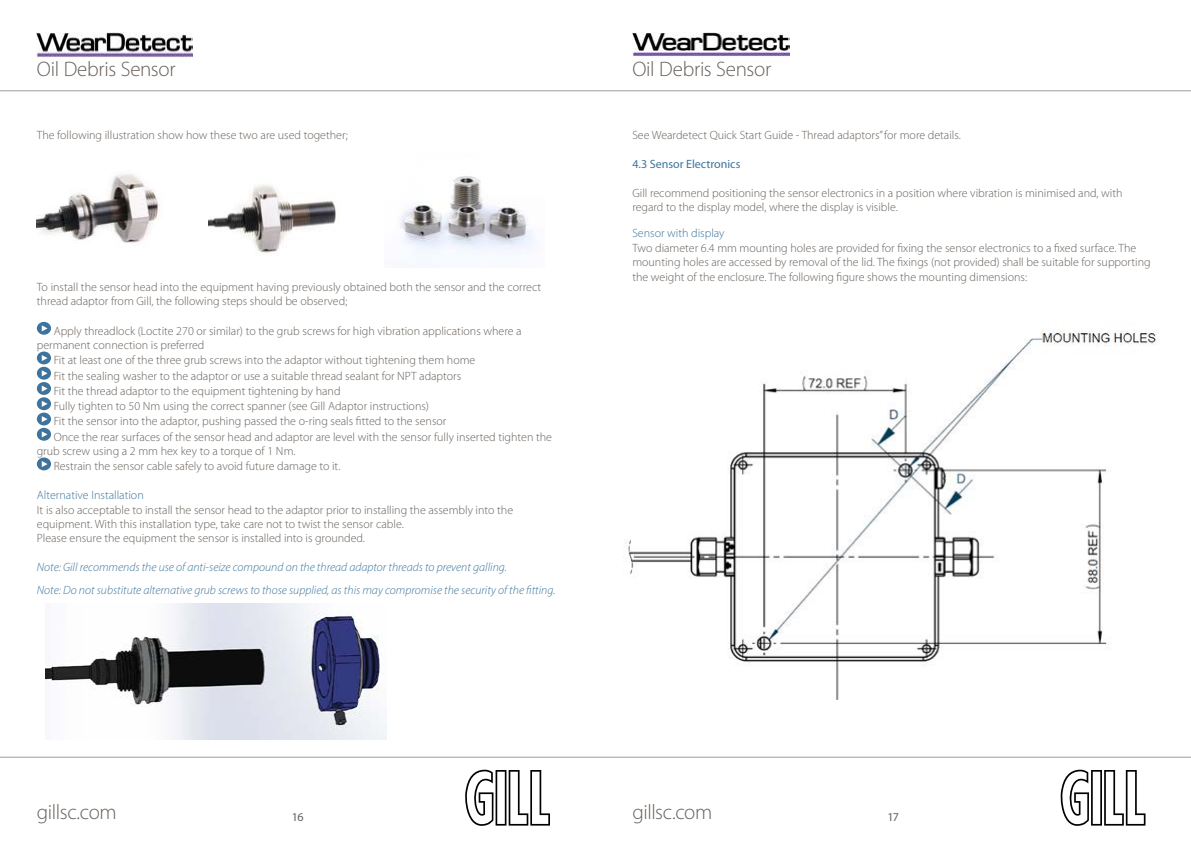
<style>
.page{position:relative;width:1191px;height:842px;background:#fff}
.page>*{position:absolute;margin:0;border:0;box-sizing:border-box;transform-origin:0 0}
.t1{font:300 21px "Myriad Pro";letter-spacing:-.015em;color:#67605a}
.t2{font:300 12px/14.4px "Myriad Pro";color:#67605a}
.t3{font:italic 300 12px/22.9px "Myriad Pro";color:#3c749b}
.t4{font:300 12px "Myriad Pro";color:#3c749b}
.t5{font:12px "Myriad Pro";color:#3c749b}
.t6{font:12px "Myriad Pro";color:#67605a}
</style>
<div class="page">
<img style="left:36px;top:32px;width:157px;height:27px">
<img style="left:632px;top:32px;width:157px;height:26px">
<hr style="left:0;top:91px;width:1191px;height:1px;background:#9d9d9c">
<hr style="left:0;top:757px;width:1191px;height:1px;background:#9d9d9c">
<svg style="left:465px;top:770px;width:85px;height:56px"></svg>
<svg style="left:1060px;top:770px;width:85px;height:56px"></svg>
<img style="left:623px;top:330px;width:536px;height:369px">
<img style="left:46px;top:603px;width:340px;height:137px">
<svg style="left:37px;top:322px;width:14px;height:13px"></svg>
<svg style="left:42px;top:325px;width:6px;height:6px"></svg>
<svg style="left:37px;top:351px;width:14px;height:13px"></svg>
<svg style="left:42px;top:355px;width:6px;height:6px"></svg>
<div style="left:37px;top:367px;width:14px;height:13px;background:#3d739c;border-radius:50%"></div>
<svg style="left:42px;top:370px;width:6px;height:6px"></svg>
<div style="left:37px;top:382px;width:14px;height:13px;background:#3d739c;border-radius:50%"></div>
<svg style="left:42px;top:386px;width:6px;height:6px"></svg>
<div style="left:37px;top:397px;width:14px;height:13px;background:#3d739c;border-radius:50%"></div>
<svg style="left:42px;top:401px;width:6px;height:6px"></svg>
<svg style="left:37px;top:413px;width:14px;height:12px"></svg>
<svg style="left:42px;top:416px;width:6px;height:6px"></svg>
<svg style="left:37px;top:428px;width:14px;height:13px"></svg>
<svg style="left:42px;top:431px;width:6px;height:6px"></svg>
<svg style="left:37px;top:457px;width:14px;height:13px"></svg>
<svg style="left:42px;top:461px;width:6px;height:6px"></svg>
<img style="left:37px;top:172px;width:123px;height:71px">
<img style="left:208px;top:184px;width:128px;height:71px">
<img style="left:400px;top:176px;width:137px;height:76px">
<h1 class="t1" style="left:37px;top:56px;width:140px">Oil Debris Sensor</h1>
<p class="t2" style="left:37px;top:128px;width:312px">The following illustration show how these two are used together;</p>
<p class="t2" style="left:37px;top:279px;width:506px">To install the sensor head into the equipment having previously obtained both the sensor and the correct thread adaptor from Gill, the following steps should be observed;</p>
<p class="t2" style="left:54px;top:323px;width:469px">Apply threadlock (Loctite 270 or similar) to the grub screws for high vibration applications where a</p>
<p class="t2" style="left:37px;top:338px;width:169px">permanent connection is preferred</p>
<p class="t2" style="left:54px;top:353px;width:423px">Fit at least one of the three grub screws into the adaptor without tightening them home</p>
<p class="t2" style="left:54px;top:368px;width:409px">Fit the sealing washer to the adaptor or use a suitable thread sealant for NPT adaptors</p>
<p class="t2" style="left:54px;top:384px;width:288px">Fit the thread adaptor to the equipment tightening by hand</p>
<p class="t2" style="left:54px;top:399px;width:377px">Fully tighten to 50 Nm using the correct spanner (see Gill Adaptor instructions)</p>
<p class="t2" style="left:54px;top:414px;width:394px">Fit the sensor into the adaptor, pushing passed the o-ring seals fitted to the sensor</p>
<p class="t2" style="left:54px;top:429px;width:500px">Once the rear surfaces of the sensor head and adaptor are level with the sensor fully inserted tighten the</p>
<p class="t2" style="left:37px;top:444px;width:260px">grub screw using a 2 mm hex key to a torque of 1 Nm.</p>
<p class="t2" style="left:54px;top:459px;width:288px">Restrain the sensor cable safely to avoid future damage to it.</p>
<p class="t4" style="left:37px;top:488px;width:108px">Alternative Installation</p>
<p class="t2" style="left:37px;top:502px;width:478px">It is also acceptable to install the sensor head to the adaptor prior to installing the assembly into the equipment. With this installation type, take care not to twist the sensor cable.<br>Please ensure the equipment the sensor is installed into is grounded.</p>
<p class="t3" style="left:37px;top:556px;width:520px">Note: Gill recommends the use of anti-seize compound on the thread adaptor threads to prevent galling.<br>Note: Do not substitute alternative grub screws to those supplied, as this may compromise the security of the fitting.</p>
<h1 class="t1" style="left:632px;top:56px;width:140px">Oil Debris Sensor</h1>
<p class="t2" style="left:632px;top:128px;width:330px">See Weardetect Quick Start Guide - Thread adaptors” for more details.</p>
<p class="t5" style="left:632px;top:157px;width:110px">4.3 Sensor Electronics</p>
<p class="t2" style="left:632px;top:186px;width:492px">Gill recommend positioning the sensor electronics in a position where vibration is minimised and, with regard to the display model, where the display is visible.</p>
<p class="t4" style="left:632px;top:226px;width:94px">Sensor with display</p>
<p class="t2" style="left:632px;top:241px;width:520px">Two diameter 6.4 mm mounting holes are provided for fixing the sensor electronics to a fixed surface. The mounting holes are accessed by removal of the lid. The fixings (not provided) shall be suitable for supporting the weight of the enclosure. The following figure shows the mounting dimensions:</p>
<h1 class="t1" style="left:37px;top:799px;width:81px">gillsc.com</h1>
<p class="t6" style="left:292px;top:809px;width:13px">16</p>
<h1 class="t1" style="left:632px;top:799px;width:81px">gillsc.com</h1>
<p class="t6" style="left:887px;top:809px;width:13px">17</p>
</div>
